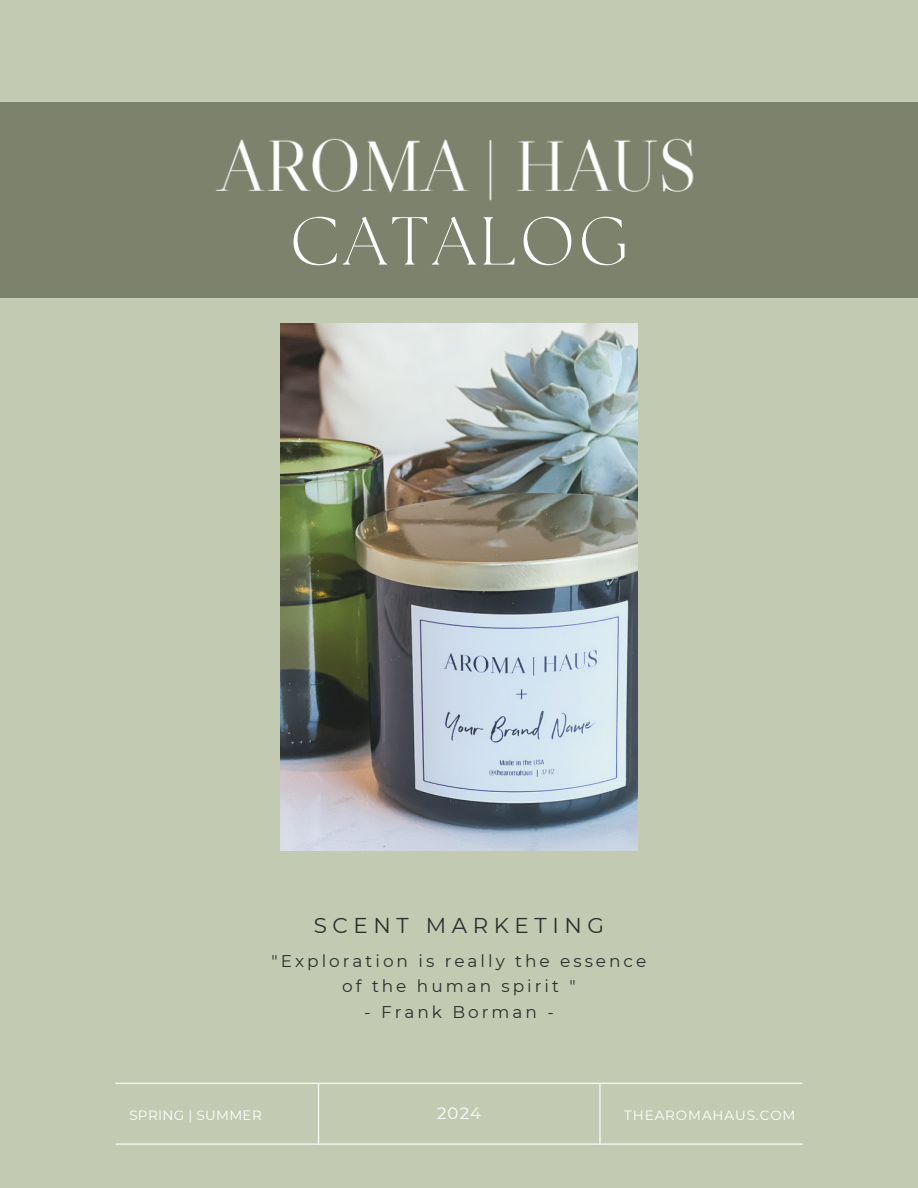
<style>
.page{position:relative;width:918px;height:1188px;background:#c2cbb2}
.page>*{position:absolute;margin:0;border:0;box-sizing:border-box;transform-origin:0 0}
.t1{font:300 67.8px "The Seasons";letter-spacing:.06em;color:#fff}
.t2{font:21.45px "Montserrat";letter-spacing:.26em;color:#2e2e2e}
.t3{font:16.95px/25.3px "Montserrat";letter-spacing:.175em;color:#2e2e2e;text-align:center}
.t4{font:16.5px "Montserrat";color:#fff}
.t5{font:13.5px "Montserrat";letter-spacing:.07em;color:#fff}
.t6{font:13.5px "Montserrat";letter-spacing:.025em;color:#fff}
</style>
<div class="page">
<img style="left:281px;top:323px;width:356px;height:528px">
<div style="left:0;top:103px;width:918px;height:195px;background:#7c826b"></div>
<img style="left:189px;top:102px;width:540px;height:99px">
<hr style="left:115px;top:1083px;width:687px;height:1px;background:#fff">
<hr style="left:318px;top:1083px;width:1px;height:62px;background:#fff">
<hr style="left:599px;top:1083px;width:2px;height:62px;background:#fff">
<hr style="left:116px;top:1144px;width:687px;height:1px;background:#fff">
<p class="t1" style="left:290px;top:210px;width:339px">CATALOG</p>
<h1 class="t2" style="left:314px;top:912px;width:292px">SCENT MARKETING</h1>
<h2 class="t3" style="left:272px;top:948px;width:376px">"Exploration is really the essence of the human spirit "</h2>
<h2 class="t3" style="left:364px;top:999px;width:191px">- Frank Borman -</h2>
<h3 class="t6" style="left:129px;top:1106px;width:134px">SPRING | SUMMER</h3>
<h3 class="t4" style="left:437px;top:1103px;width:46px">2024</h3>
<p class="t5" style="left:624px;top:1107px;width:173px">THEAROMAHAUS.COM</p>
</div>
